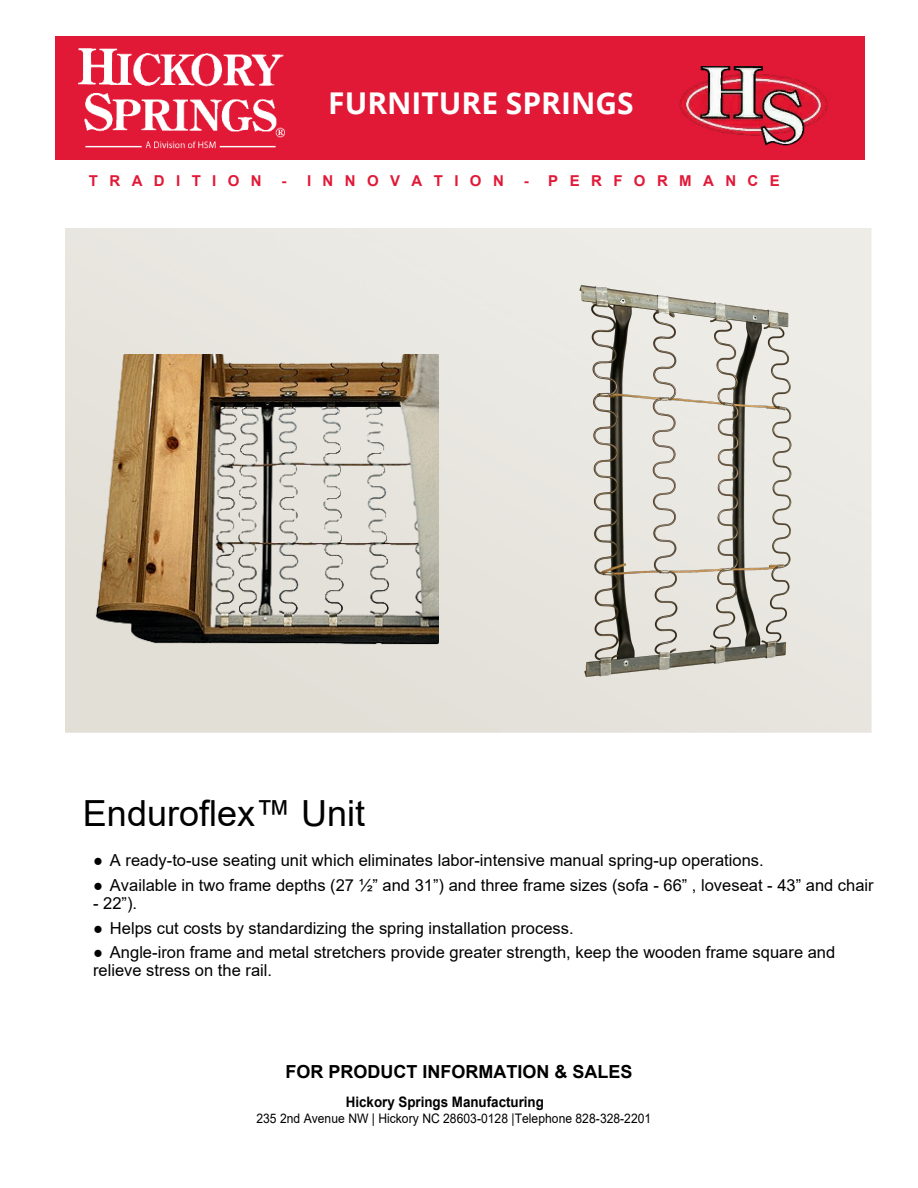
<style>
.page{position:relative;width:918px;height:1188px;background:#fff}
.page>*{position:absolute;margin:0;border:0;box-sizing:border-box;transform-origin:0 0}
.t1{font:36px "Arial";color:#000}
.t2{font:700 30px "Open Sans";color:#fff}
.t3{font:700 18px "Arial";color:#000}
.t4{font:16.5px/18px "Arial";color:#000}
.t5{font:700 15px "Arial";color:#e21837}
.t6{font:700 14.4px "Arial";color:#000;scale:.93 1}
.t7{font:13.05px "Arial";color:#000;scale:.92 1}
.s1{font-family:"Times New Roman"}
</style>
<div class="page">
<img style="left:66px;top:229px;width:806px;height:504px">
<div style="left:55px;top:36px;width:810px;height:124px;background:#e11936"></div>
<img style="left:79px;top:48px;width:205px;height:101px">
<img style="left:679px;top:67px;width:149px;height:79px">
<img style="left:567px;top:274px;width:243px;height:420px">
<img style="left:93px;top:354px;width:345px;height:293px">
<h2 class="t2" style="left:328px;top:91px;width:307px">FURNITURE SPRINGS</h2>
<p class="t5" style="left:89px;top:175px;width:174px">T R A D I T I O N</p>
<p class="t5" style="left:282px;top:175px;width:224px">- I N N O V A T I O N</p>
<p class="t5" style="left:524px;top:175px;width:258px">- P E R F O R M A N C E</p>
<h1 class="t1" style="left:83px;top:799px;width:284px">Enduroflex™ Unit</h1>
<p class="t4" style="left:93px;top:852px;width:672px"><span class="s1">●</span> A ready-to-use seating unit which eliminates labor-intensive manual spring-up operations.</p>
<p class="t4" style="left:93px;top:877px;width:782px"><span class="s1">●</span> Available in two frame depths (27 ½” and 31”) and three frame sizes (sofa - 66” , loveseat - 43” and chair</p>
<p class="t4" style="left:93px;top:895px;width:46px">- 22”).</p>
<p class="t4" style="left:93px;top:920px;width:482px"><span class="s1">●</span> Helps cut costs by standardizing the spring installation process.</p>
<p class="t4" style="left:93px;top:945px;width:744px"><span class="s1">●</span> Angle-iron frame and metal stretchers provide greater strength, keep the wooden frame square and relieve stress on the rail.</p>
<p class="t3" style="left:285px;top:1065px;width:349px">FOR PRODUCT INFORMATION &amp; SALES</p>
<p class="t6" style="left:346px;top:1097px;width:215px">Hickory Springs Manufacturing</p>
<p class="t7" style="left:256px;top:1114px;width:431px">235 2nd Avenue NW | Hickory NC 28603-0128 |Telephone 828-328-2201</p>
</div>
